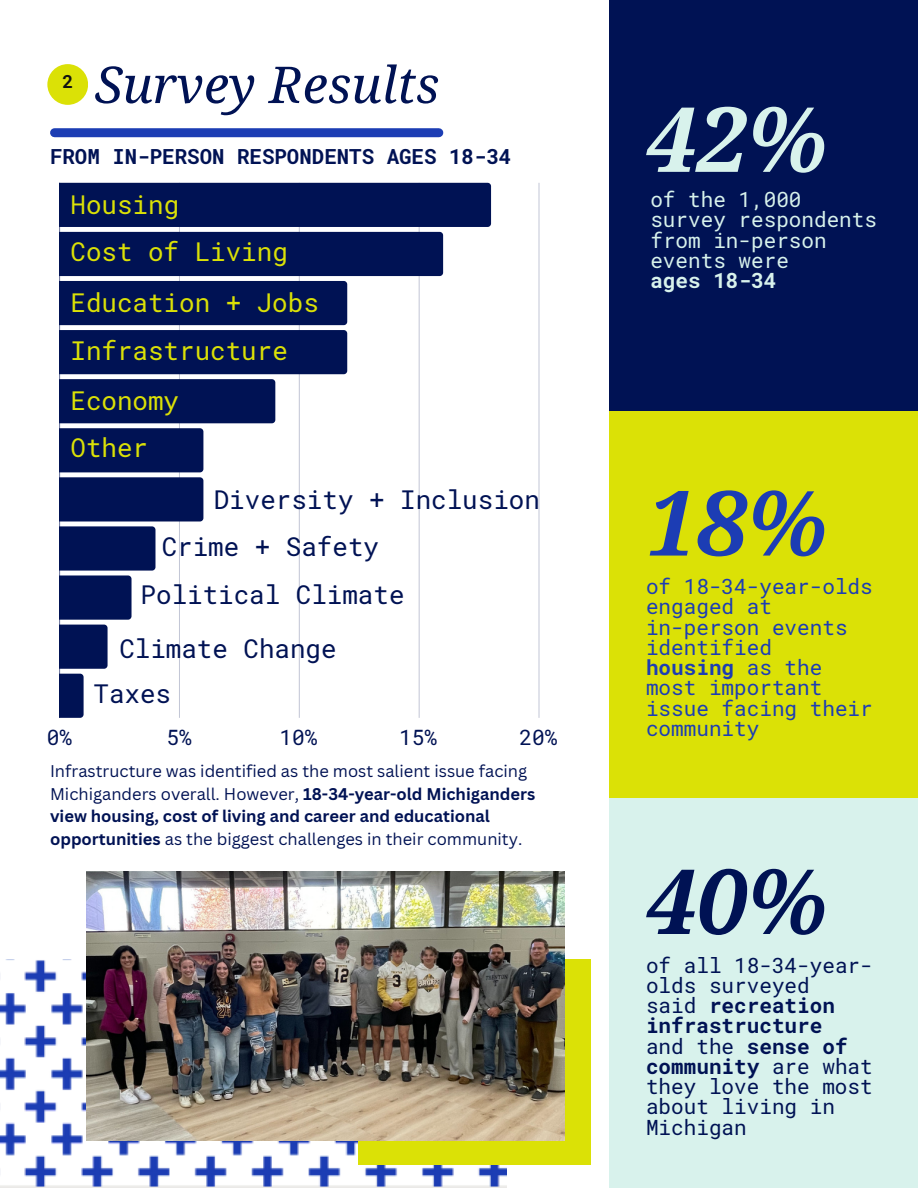
<style>
.page{position:relative;width:918px;height:1188px;background:#fff}
.page>*{position:absolute;margin:0;border:0;box-sizing:border-box;transform-origin:0 0}
.t1{font:italic 700 90px "Noto Serif";color:#d8f2ec}
.t2{font:italic 700 90px "Noto Serif";color:#1c3db4}
.t3{font:italic 700 90px "Noto Serif";color:#001254}
.t4{font:italic 50.85px "Noto Serif";color:#001254}
.t5{font:25.95px "Roboto Mono";color:#001254}
.t6{font:25.95px "Roboto Mono";color:#dbe106}
.t7{font:21.15px "Roboto Mono";color:#001254}
.t8{font:21px/20.2px "Roboto Mono";color:#1c3db4}
.t9{font:21px/20.2px "Roboto Mono";color:#001254}
.t10{font:21px/20.2px "Roboto Mono";color:#d8f2ec}
.t11{font:700 21px/20.2px "Roboto Mono";color:#001254}
.t12{font:700 21px "Roboto Mono";color:#d8f2ec}
.t13{font:700 20.85px "Roboto Mono";color:#001254}
.t14{font:700 18px "Roboto Mono";color:#121212}
.t15{font:16.5px/22.5px "Canva Sans";color:#001254}
.s1{font-weight:700}
.s2{font-weight:400}
</style>
<div class="page">
<hr style="left:539px;top:183px;width:1px;height:535px;background:#001254">
<hr style="left:59px;top:183px;width:1px;height:535px;background:#001254">
<svg style="left:60px;top:183px;width:431px;height:535px"></svg>
<div style="left:55px;top:128px;width:384px;height:9px;background:#1c3db4"></div>
<div style="left:47px;top:64px;width:41px;height:41px;background:#dbe106;border-radius:50%"></div>
<div style="left:609px;top:0;width:309px;height:411px;background:#001254"></div>
<div style="left:609px;top:411px;width:309px;height:387px;background:#dbe106"></div>
<div style="left:609px;top:798px;width:309px;height:390px;background:#d8f2ec"></div>
<img style="left:0;top:960px;width:506px;height:228px">
<div style="left:359px;top:960px;width:232px;height:205px;background:#dbe106"></div>
<img style="left:86px;top:871px;width:478px;height:269px">
<p class="t14" style="left:62px;top:69px;width:12px">2</p>
<p class="t4" style="left:95px;top:49px;width:346px">Survey Results</p>
<p class="t13" style="left:50px;top:142px;width:463px">FROM IN-PERSON RESPONDENTS AGES 18-34</p>
<p class="t6" style="left:71px;top:186px;width:110px">Housing</p>
<p class="t6" style="left:71px;top:234px;width:219px">Cost of Living</p>
<p class="t6" style="left:71px;top:285px;width:250px">Education + Jobs</p>
<p class="t6" style="left:71px;top:332px;width:219px">Infrastructure</p>
<p class="t6" style="left:71px;top:383px;width:110px">Economy</p>
<p class="t6" style="left:71px;top:430px;width:79px">Other</p>
<p class="t5" style="left:214px;top:482px;width:328px">Diversity + Inclusion</p>
<p class="t5" style="left:162px;top:529px;width:219px">Crime + Safety</p>
<p class="t5" style="left:141px;top:577px;width:265px">Political Climate</p>
<p class="t5" style="left:119px;top:630px;width:219px">Climate Change</p>
<p class="t5" style="left:94px;top:676px;width:79px">Taxes</p>
<p class="t7" style="left:47px;top:723px;width:27px">0%</p>
<p class="t7" style="left:166px;top:723px;width:27px">5%</p>
<p class="t7" style="left:279px;top:723px;width:40px">10%</p>
<p class="t7" style="left:399px;top:723px;width:40px">15%</p>
<p class="t7" style="left:520px;top:723px;width:40px">20%</p>
<p class="t15" style="left:50px;top:760px;width:487px">Infrastructure was identified as the most salient issue facing Michiganders overall. However, <span class="s1">18-34-year-old Michiganders view housing, cost of living and career and educational opportunities</span> as the biggest challenges in their community.</p>
<p class="t1" style="left:646px;top:76px;width:183px">42%</p>
<p class="t10" style="left:650px;top:189px;width:228px">of the 1,000 survey respondents from in-person events were</p>
<p class="t12" style="left:650px;top:266px;width:127px">ages 18-34</p>
<p class="t2" style="left:646px;top:459px;width:183px">18%</p>
<p class="t8" style="left:646px;top:576px;width:228px">of 18-34-year-olds engaged at</p>
<p class="t8" style="left:646px;top:616px;width:203px">in-person events identified</p>
<p class="t8" style="left:646px;top:657px;width:228px"><span class="s1">housing</span> as the most important issue facing their community</p>
<p class="t3" style="left:646px;top:838px;width:183px">40%</p>
<p class="t9" style="left:646px;top:954px;width:228px">of all 18-34-year&shy;olds surveyed</p>
<p class="t11" style="left:646px;top:995px;width:190px"><span class="s2">said</span> recreation infrastructure</p>
<p class="t9" style="left:646px;top:1035px;width:228px">and the <span class="s1">sense of community</span> are what they love the most about living in<br>Michigan</p>
</div>
